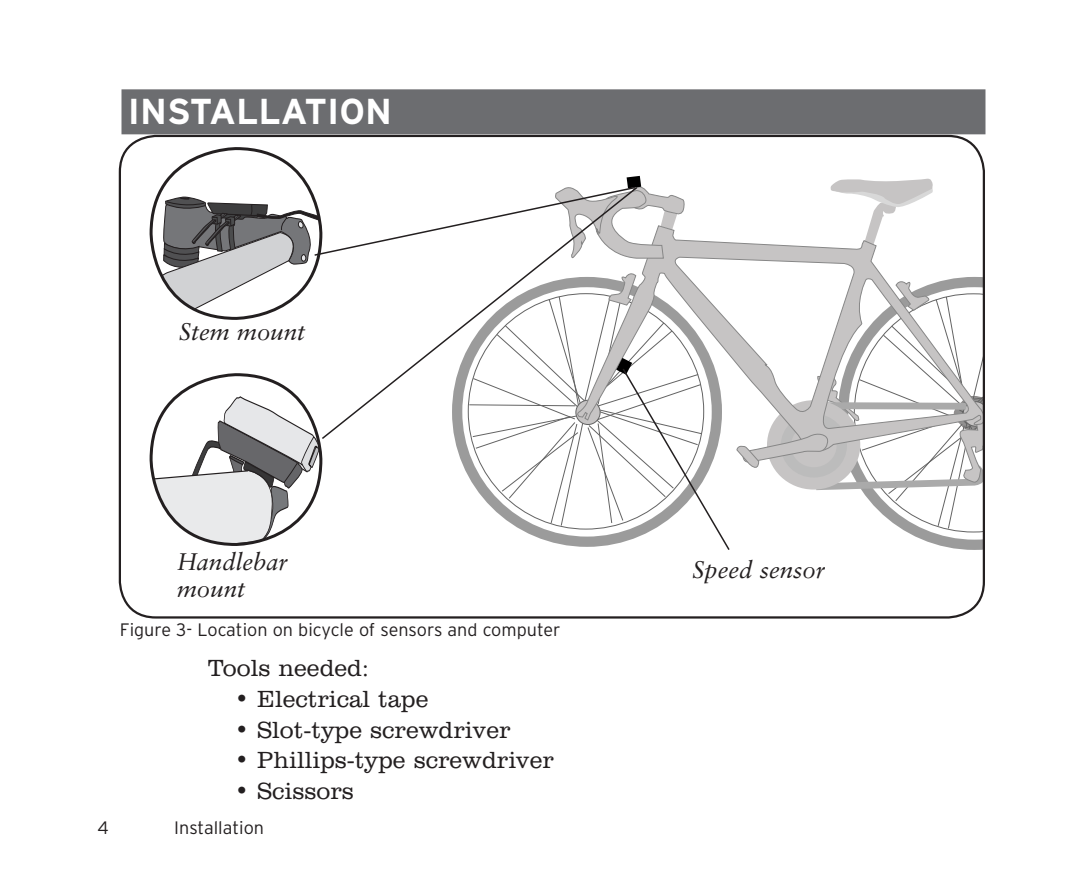
<style>
.page{position:relative;width:1080px;height:891px;background:#fff}
.page>*{position:absolute;margin:0;border:0;box-sizing:border-box;transform-origin:0 0}
.t1{font:700 36px "Interstate";color:#fff}
.t2{font:300 24px "Clarendon BT";color:#231f20}
.t3{font:italic 24px/26.4px "Sabon";color:#231f20}
.t4{font:300 18px "Interstate";color:#231f20}
</style>
<div class="page">
<div style="left:122px;top:89px;width:864px;height:45px;background:#6c6d70"></div>
<svg style="left:151px;top:176px;width:834px;height:376px"></svg>
<h1 class="t1" style="left:128px;top:91px;width:37px">INSTA</h1>
<h1 class="t1" style="left:236px;top:91px;width:67px">LLATION</h1>
<p class="t3" style="left:179px;top:318px;width:127px">Stem mount</p>
<p class="t3" style="left:177px;top:549px;width:112px">Handlebar mount</p>
<p class="t3" style="left:692px;top:556px;width:134px">Speed sensor</p>
<p class="t4" style="left:120px;top:619px;width:442px">Figure 3- Location on bicycle of sensors and computer</p>
<p class="t2" style="left:208px;top:654px;width:163px">Tools needed:</p>
<p class="t2" style="left:235px;top:684px;width:195px">• Electrical tape</p>
<p class="t2" style="left:235px;top:715px;width:277px">• Slot-type screwdriver</p>
<p class="t2" style="left:235px;top:746px;width:321px">• Phillips-type screwdriver</p>
<p class="t2" style="left:235px;top:776px;width:121px">• Scissors</p>
<p class="t4" style="left:174px;top:818px;width:91px">Installation</p>
</div>
